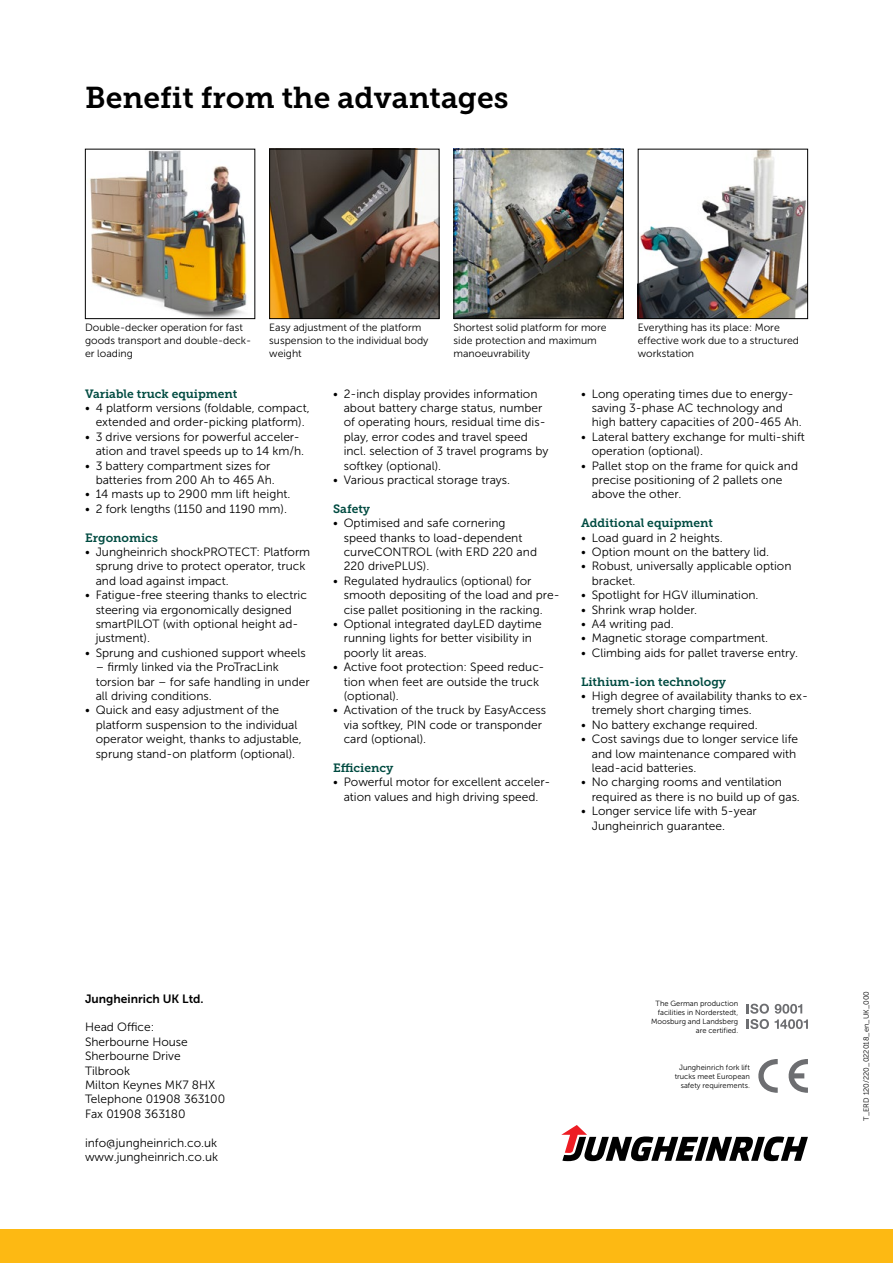
<style>
.page{position:relative;width:893px;height:1263px;background:#fff}
.page>*{position:absolute;margin:0;border:0;box-sizing:border-box;transform-origin:0 0}
.t1{font:30px "Museo JH Slab 700";color:#000}
.t2{font:12px/14.4px "Museo JH Sans 300";color:#000}
.t3{font:12px "Museo JH Slab 700";color:#004b41}
.t4{font:12px "Museo JH Sans 700";color:#000}
.t5{font:10.5px/12.8px "Museo JH Sans 300";color:#000}
.t6{font:7.5px/9px "Museo JH Sans 300";color:#000;text-align:right}
</style>
<div class="page">
<div style="left:0;top:1229px;width:893px;height:34px;background:#fdb913"></div>
<svg style="left:561px;top:1125px;width:247px;height:36px"></svg>
<img style="left:89px;top:151px;width:158px;height:166px">
<div style="left:85px;top:149px;width:170px;height:170px;border:1px solid #000"></div>
<img style="left:271px;top:151px;width:166px;height:166px">
<div style="left:269px;top:149px;width:170px;height:170px;border:1px solid #000"></div>
<img style="left:456px;top:151px;width:166px;height:166px">
<div style="left:454px;top:149px;width:170px;height:170px;border:1px solid #000"></div>
<img style="left:640px;top:151px;width:166px;height:166px">
<div style="left:638px;top:149px;width:170px;height:170px;border:1px solid #000"></div>
<svg style="left:758px;top:1059px;width:50px;height:34px"></svg>
<svg style="left:747px;top:1004px;width:22px;height:25px"></svg>
<svg style="left:775px;top:1004px;width:33px;height:25px"></svg>
<h1 class="t1" style="left:85px;top:80px;width:425px">Benefit from the advantages</h1>
<p class="t5" style="left:85px;top:321px;width:168px">Double-decker operation for fast goods transport and double-deck&shy;er loading</p>
<p class="t5" style="left:269px;top:321px;width:161px">Easy adjustment of the platform suspension to the individual body weight</p>
<p class="t5" style="left:454px;top:321px;width:155px">Shortest solid platform for more side protection and maximum manoeuvrability</p>
<p class="t5" style="left:638px;top:321px;width:163px">Everything has its place: More effective work due to a structured workstation</p>
<p class="t3" style="left:85px;top:387px;width:154px">Variable truck equipment</p>
<p class="t2" style="left:85px;top:401px;width:226px;text-align:center">• 4 platform versions (foldable, compact, extended and order-picking platform).</p>
<p class="t2" style="left:96px;top:430px;width:210px;text-indent:-11px">• 3 drive versions for powerful acceler&shy;ation and travel speeds up to 14 km/h.</p>
<p class="t2" style="left:96px;top:458px;width:181px;text-indent:-11px">• 3 battery compartment sizes for batteries from 200 Ah to 465 Ah.</p>
<p class="t2" style="left:85px;top:487px;width:207px">• 14 masts up to 2900 mm lift height.</p>
<p class="t2" style="left:85px;top:502px;width:203px">• 2 fork lengths (1150 and 1190 mm).</p>
<p class="t3" style="left:85px;top:531px;width:74px">Ergonomics</p>
<p class="t2" style="left:96px;top:545px;width:216px;text-indent:-11px">• Jungheinrich shockPROTECT: Platform sprung drive to protect operator, truck and load against impact.</p>
<p class="t2" style="left:96px;top:588px;width:213px;text-indent:-11px">• Fatigue-free steering thanks to electric steering via ergonomically designed smartPILOT (with optional height ad&shy;justment).</p>
<p class="t2" style="left:85px;top:646px;width:222px">• Sprung and cushioned support wheels</p>
<p class="t2" style="left:96px;top:660px;width:216px">– firmly linked via the ProTracLink torsion bar – for safe handling in under all driving conditions.</p>
<p class="t2" style="left:96px;top:703px;width:207px;text-indent:-11px">• Quick and easy adjustment of the platform suspension to the individual operator weight, thanks to adjustable, sprung stand-on platform (optional).</p>
<p class="t2" style="left:344px;top:386px;width:206px;text-indent:-11px">• 2-inch display provides information about battery charge status, number of operating hours, residual time dis&shy;play, error codes and travel speed incl. selection of 3 travel programs by softkey (optional).</p>
<p class="t2" style="left:333px;top:473px;width:179px">• Various practical storage trays.</p>
<p class="t3" style="left:333px;top:502px;width:39px">Safety</p>
<p class="t2" style="left:344px;top:516px;width:195px;text-indent:-11px">• Optimised and safe cornering speed thanks to load-dependent curveCONTROL (with ERD 220 and<br>220 drivePLUS).</p>
<p class="t2" style="left:344px;top:574px;width:217px;text-indent:-11px">• Regulated hydraulics (optional) for smooth depositing of the load and pre&shy;cise pallet positioning in the racking.</p>
<p class="t2" style="left:344px;top:617px;width:199px;text-indent:-11px">• Optional integrated dayLED daytime running lights for better visibility in poorly lit areas.</p>
<p class="t2" style="left:344px;top:660px;width:202px;text-indent:-11px">• Active foot protection: Speed reduc&shy;tion when feet are outside the truck (optional).</p>
<p class="t2" style="left:344px;top:703px;width:204px;text-indent:-11px">• Activation of the truck by EasyAccess via softkey, PIN code or transponder card (optional).</p>
<p class="t3" style="left:333px;top:761px;width:62px">Efficiency</p>
<p class="t2" style="left:333px;top:775px;width:219px;text-align:center">• Powerful motor for excellent acceler&shy;ation values and high driving speed.</p>
<p class="t2" style="left:592px;top:386px;width:212px;text-indent:-11px">• Long operating times due to energy&shy;saving 3-phase AC technology and high battery capacities of 200-465 Ah.</p>
<p class="t2" style="left:592px;top:430px;width:215px;text-indent:-11px">• Lateral battery exchange for multi-shift operation (optional).</p>
<p class="t2" style="left:592px;top:458px;width:208px;text-indent:-11px">• Pallet stop on the frame for quick and precise positioning of 2 pallets one above the other.</p>
<p class="t3" style="left:581px;top:516px;width:133px">Additional equipment</p>
<p class="t2" style="left:581px;top:530px;width:143px">• Load guard in 2 heights.</p>
<p class="t2" style="left:581px;top:545px;width:190px">• Option mount on the battery lid.</p>
<p class="t2" style="left:592px;top:559px;width:201px;text-indent:-11px">• Robust, universally applicable option bracket.</p>
<p class="t2" style="left:581px;top:588px;width:179px">• Spotlight for HGV illumination.</p>
<p class="t2" style="left:581px;top:602px;width:118px">• Shrink wrap holder.</p>
<p class="t2" style="left:581px;top:617px;width:94px">• A4 writing pad.</p>
<p class="t2" style="left:581px;top:631px;width:189px">• Magnetic storage compartment.</p>
<p class="t2" style="left:581px;top:646px;width:218px">• Climbing aids for pallet traverse entry.</p>
<p class="t3" style="left:581px;top:675px;width:147px">Lithium-ion technology</p>
<p class="t2" style="left:592px;top:689px;width:218px;text-indent:-11px">• High degree of availability thanks to ex&shy;tremely short charging times.</p>
<p class="t2" style="left:581px;top:718px;width:178px">• No battery exchange required.</p>
<p class="t2" style="left:592px;top:732px;width:208px;text-indent:-11px">• Cost savings due to longer service life and low maintenance compared with lead-acid batteries.</p>
<p class="t2" style="left:592px;top:775px;width:210px;text-indent:-11px">• No charging rooms and ventilation required as there is no build up of gas.</p>
<p class="t2" style="left:592px;top:804px;width:167px;text-indent:-11px">• Longer service life with 5-year<br>Jungheinrich guarantee.</p>
<p class="t4" style="left:85px;top:992px;width:120px">Jungheinrich UK Ltd.</p>
<p class="t2" style="left:85px;top:1020px;width:142px">Head Office:<br>Sherbourne House<br>Sherbourne Drive<br>Tilbrook<br>Milton Keynes MK7 8HX<br>Telephone 01908 363100<br>Fax 01908 363180</p>
<p class="t2" style="left:85px;top:1135px;width:135px">info@jungheinrich.co.uk www.jungheinrich.co.uk</p>
<p class="t6" style="left:651px;top:999px;width:89px">The German production facilities in Norderstedt,<br>Moosburg and Landsberg are certified.</p>
<p class="t6" style="left:675px;top:1063px;width:77px">Jungheinrich fork lift trucks meet European safety requirements.</p>
<p class="t6" style="left:862px;top:1121px;width:131px;rotate:-90deg">T_ERD 120/220_022018_en_UK_000</p>
</div>
